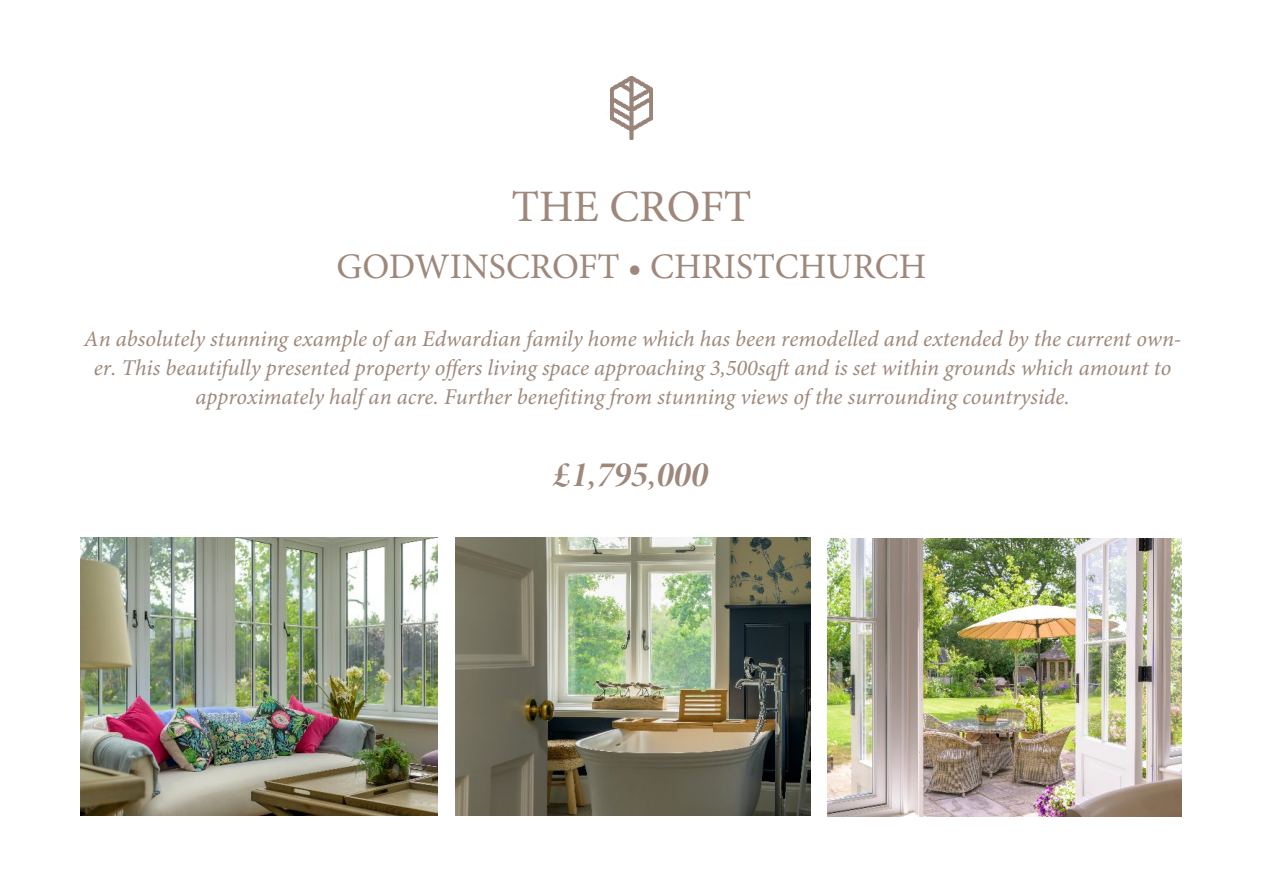
<style>
.page{position:relative;width:1263px;height:893px;background:#fff}
.page>*{position:absolute;margin:0;border:0;box-sizing:border-box;transform-origin:0 0}
.t1{font:45px "Minion Pro";color:#9e887b}
.t2{font:36px "Minion Pro";color:#9e887b}
.t3{font:36px "Minion Pro Bold It Disp";color:#9e887b}
.t4{font:italic 22.5px/28.8px "Minion Pro";color:#9e887b;text-align:center}
</style>
<div class="page">
<img style="left:81px;top:538px;width:357px;height:278px">
<img style="left:827px;top:539px;width:354px;height:277px">
<img style="left:455px;top:538px;width:356px;height:278px">
<img style="left:610px;top:77px;width:42px;height:63px">
<h1 class="t1" style="left:511px;top:188px;width:242px">THE CROFT</h1>
<h2 class="t2" style="left:337px;top:252px;width:591px">GODWINSCROFT • CHRISTCHURCH</h2>
<p class="t4" style="left:84px;top:327px;width:1099px">An absolutely stunning example of an Edwardian family home which has been remodelled and extended by the current own&shy;er. This beautifully presented property offers living space approaching 3,500sqft and is set within grounds which amount to approximately half an acre. Further benefiting from stunning views of the surrounding countryside.</p>
<h2 class="t3" style="left:553px;top:460px;width:156px">£1,795,000</h2>
</div>
